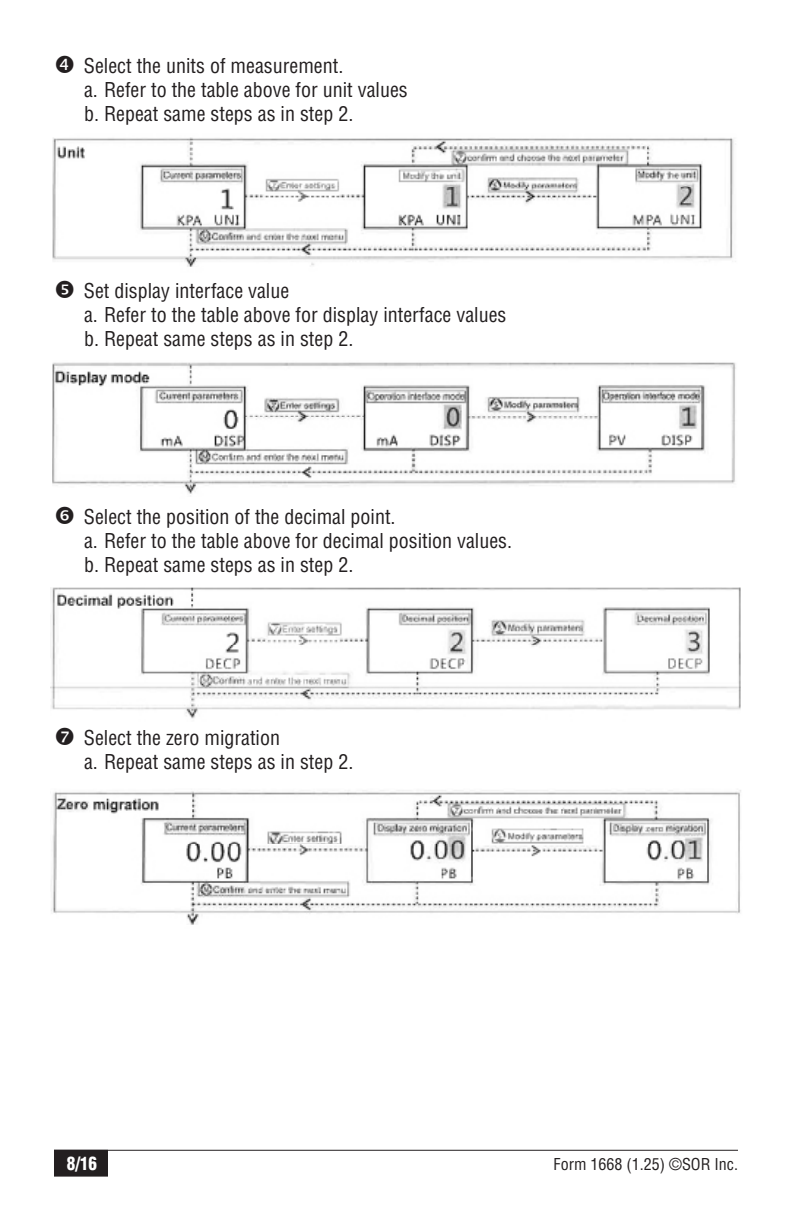
<style>
.page{position:relative;width:792px;height:1224px;background:#fff}
.page>*{position:absolute;margin:0;border:0;box-sizing:border-box;transform-origin:0 0}
.t1{font:condensed 20px "Helvetica LT Std";color:#231f20}
.t2{font:900 condensed 18px "Helvetica LT Std";color:#fff;scale:.95 1}
.t3{font:condensed 16px "Helvetica LT Std";color:#231f20}
</style>
<div class="page">
<hr style="left:54px;top:1150px;width:684px;height:1px;background:#231f20">
<div style="left:54px;top:1150px;width:54px;height:26px;background:#231f20"></div>
<div style="left:54px;top:1150px;width:54px;height:27px;border:1px solid #231f20"></div>
<img style="left:52px;top:137px;width:682px;height:130px">
<img style="left:52px;top:362px;width:684px;height:132px">
<img style="left:50px;top:587px;width:691px;height:132px">
<img style="left:51px;top:790px;width:690px;height:135px">
<p class="t1" style="left:84px;top:53px;width:261px">Select the units of measurement.</p>
<p class="t1" style="left:84px;top:77px;width:325px">a. Refer to the table above for unit values</p>
<p class="t1" style="left:84px;top:101px;width:271px">b. Repeat same steps as in step 2.</p>
<p class="t1" style="left:84px;top:278px;width:207px">Set display interface value</p>
<p class="t1" style="left:84px;top:302px;width:424px">a. Refer to the table above for display interface values</p>
<p class="t1" style="left:84px;top:326px;width:271px">b. Repeat same steps as in step 2.</p>
<p class="t1" style="left:84px;top:504px;width:313px">Select the position of the decimal point.</p>
<p class="t1" style="left:84px;top:528px;width:430px">a. Refer to the table above for decimal position values.</p>
<p class="t1" style="left:84px;top:552px;width:271px">b. Repeat same steps as in step 2.</p>
<p class="t1" style="left:84px;top:725px;width:198px">Select the zero migration</p>
<p class="t1" style="left:84px;top:749px;width:271px">a. Repeat same steps as in step 2.</p>
<p class="t2" style="left:67px;top:1152px;width:34px">8/16</p>
<p class="t3" style="left:554px;top:1154px;width:186px">Form 1668 (1.25) ©SOR Inc.</p>
</div>
